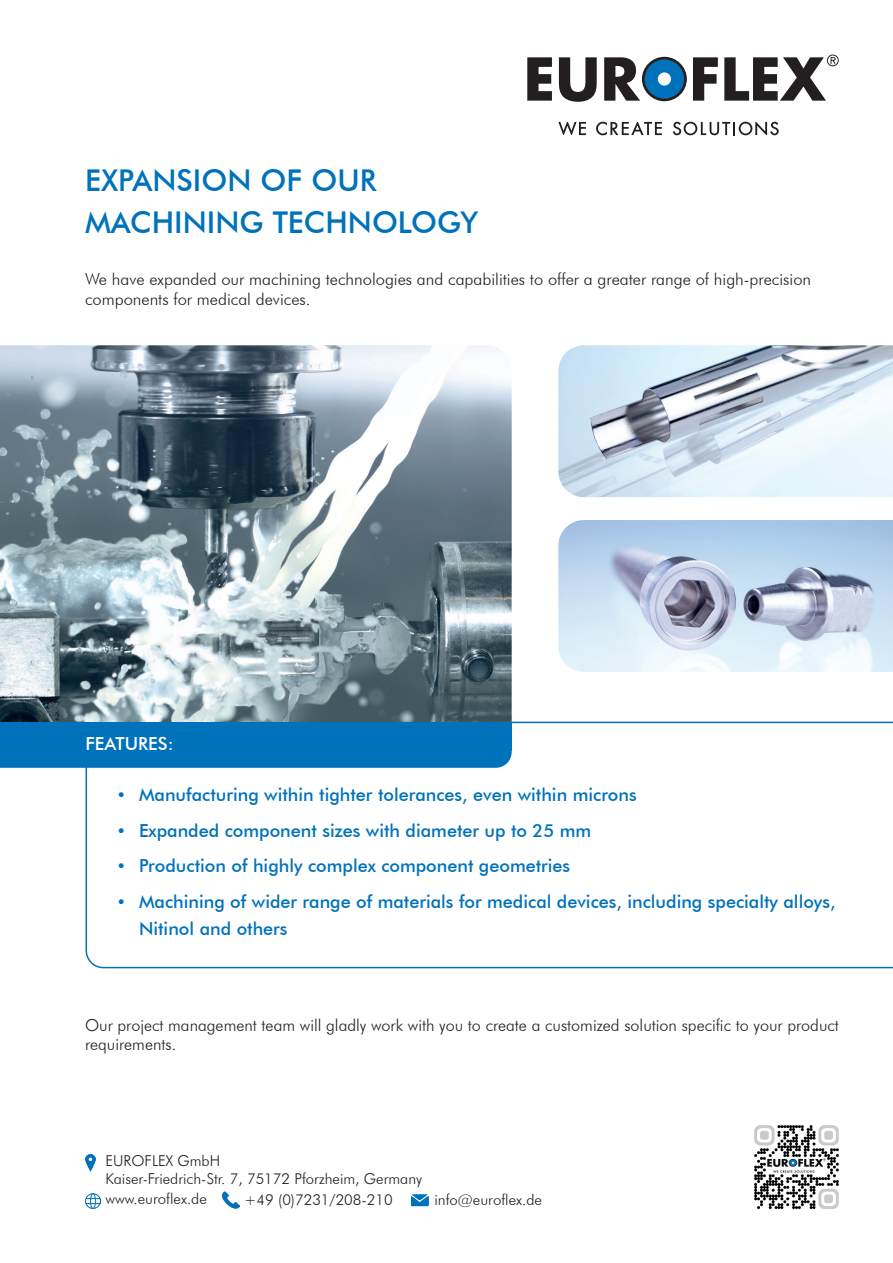
<style>
.page{position:relative;width:893px;height:1263px;background:#fff}
.page>*{position:absolute;margin:0;border:0;box-sizing:border-box;transform-origin:0 0}
.t1{font:500 30px/42px "Futura BT";color:#0072bc}
.t2{font:500 18px/27px "Futura BT";color:#0072bc}
.t3{font:500 18px "Futura BT";color:#fff}
.t4{font:300 16.5px/19.8px "Futura BT";color:#231f20}
.t5{font:300 15px/18px "Futura BT";color:#231f20}
.s1{font-weight:300;font-size:16.5px}
</style>
<div class="page">
<svg style="left:86px;top:722px;width:807px;height:246px"></svg>
<svg style="left:527px;top:57px;width:25px;height:44px"></svg>
<svg style="left:559px;top:57px;width:38px;height:45px"></svg>
<svg style="left:693px;top:57px;width:25px;height:44px"></svg>
<svg style="left:558px;top:122px;width:28px;height:13px"></svg>
<svg style="left:724px;top:55px;width:115px;height:46px"></svg>
<svg style="left:596px;top:122px;width:183px;height:13px"></svg>
<svg style="left:604px;top:57px;width:83px;height:44px"></svg>
<img style="left:754px;top:1125px;width:85px;height:85px">
<img style="left:222px;top:1192px;width:17px;height:17px">
<img style="left:85px;top:1154px;width:10px;height:18px">
<img style="left:85px;top:1193px;width:15px;height:16px">
<img style="left:411px;top:1194px;width:17px;height:13px">
<img style="left:0;top:345px;width:512px;height:377px">
<div style="left:0;top:750px;width:512px;height:18px;background:#0072bc"></div>
<div style="left:0;top:722px;width:512px;height:28px;background:#0072bc"></div>
<img style="left:558px;top:345px;width:335px;height:152px">
<img style="left:558px;top:520px;width:335px;height:152px">
<h1 class="t1" style="left:85px;top:159px;width:395px">EXPANSION OF OUR<br>MACHINING TECHNOLOGY</h1>
<p class="t4" style="left:85px;top:269px;width:728px">We have expanded our machining technologies and capabilities to offer a greater range of high-precision components for medical devices.</p>
<p class="t3" style="left:86px;top:732px;width:90px">FEATURES:</p>
<p class="t2" style="left:117px;top:781px;width:522px"><span class="s1">•</span> Manufacturing within tighter tolerances, even within microns</p>
<p class="t2" style="left:117px;top:817px;width:476px"><span class="s1">•</span> Expanded component sizes with diameter up to 25 mm</p>
<p class="t2" style="left:117px;top:852px;width:455px"><span class="s1">•</span> Production of highly complex component geometries</p>
<p class="t2" style="left:139px;top:888px;width:698px;text-indent:-22px"><span class="s1">•</span> Machining of wider range of materials for medical devices, including specialty alloys,<br>Nitinol and others</p>
<p class="t4" style="left:85px;top:1015px;width:755px">Our project management team will gladly work with you to create a customized solution specific to your product requirements.</p>
<p class="t5" style="left:105px;top:1151px;width:318px">EUROFLEX GmbH<br>Kaiser-Friedrich-Str. 7, 75172 Pforzheim, Germany</p>
<p class="t5" style="left:105px;top:1190px;width:103px">www.euroflex.de</p>
<p class="t5" style="left:244px;top:1191px;width:150px">+49 (0)7231/208-210</p>
<p class="t5" style="left:434px;top:1191px;width:109px">info@euroflex.de</p>
</div>
